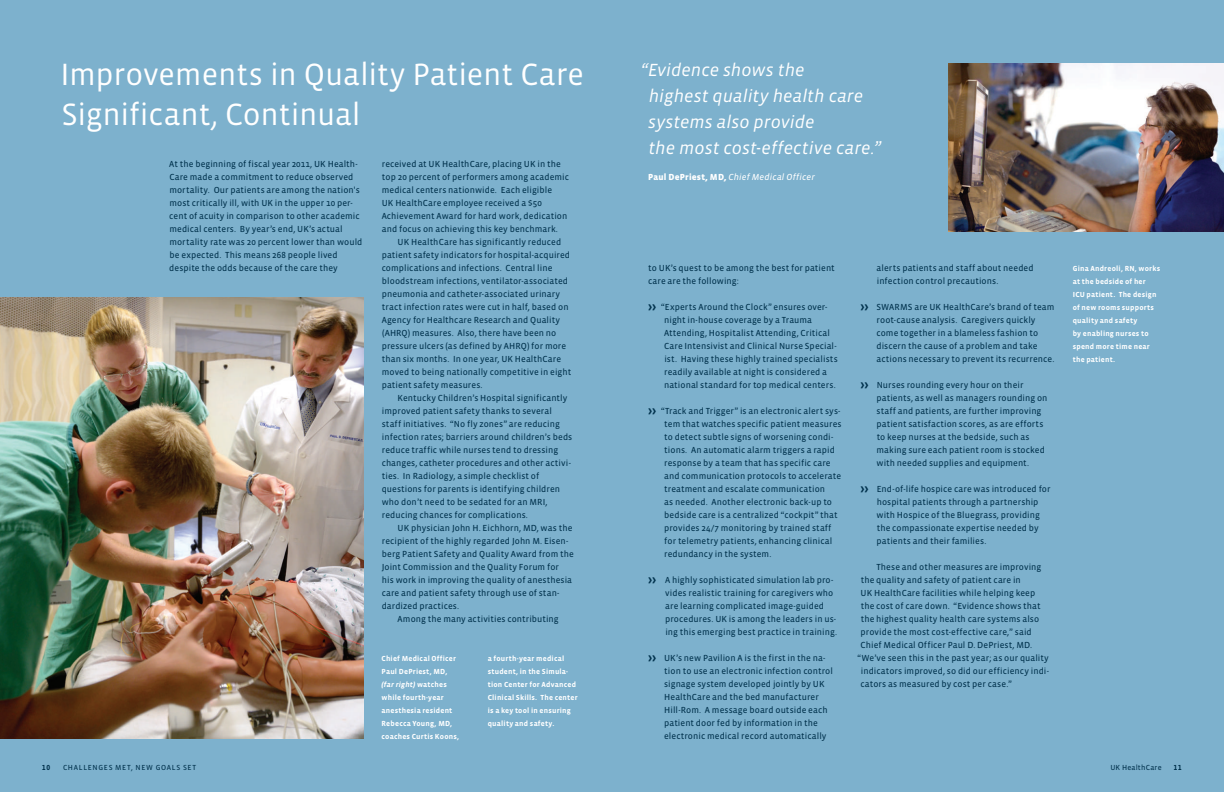
<style>
.page{position:relative;width:1224px;height:792px;background:#7db1cd}
.page>*{position:absolute;margin:0;border:0;box-sizing:border-box;transform-origin:0 0}
.t1{font:31.5px/40px "Vista Sans OT";letter-spacing:-.005em;color:#fff}
.t2{font:italic 18px/26px "Vista Sans OT";color:#fff}
.t3{font:700 14px "Vista Sans OT";color:#00314c}
.t4{font:9px/13px "Vista Sans OT";letter-spacing:.01em;color:#00314c}
.t5{font:italic 9px "Vista Sans OT";letter-spacing:.02em;color:#fff}
.t6{font:700 7.5px/13px "Vista Sans OT";letter-spacing:.025em;color:#fff}
.t7{font:7.5px "Vista Sans OT";letter-spacing:.085em;color:#00314c}
.t8{font:7.5px "Vista Sans OT";letter-spacing:.03em;color:#00314c}
.t9{font:700 7.5px "Vista Sans OT";color:#00314c}
.s1{font-style:italic}
.s2{font-style:normal}
.s3{font-weight:900;font-style:normal}
</style>
<div class="page">
<img style="left:0;top:297px;width:364px;height:442px">
<img style="left:949px;top:63px;width:275px;height:169px">
<h1 class="t1" style="left:60px;top:55px;width:525px">Improvements in Quality Patient Care<br>Significant, Continual</h1>
<p class="t4" style="left:169px;top:158px;width:195px">At the beginning of fiscal year 2011, UK Health-Care made a commitment to reduce observed mortality. Our patients are among the nation's most critically ill, with UK in the upper 10 per&shy;cent of acuity in comparison to other academic medical centers. By year’s end, UK’s actual mortality rate was 20 percent lower than would be expected. This means 268 people lived despite the odds because of the care they</p>
<p class="t4" style="left:382px;top:158px;width:189px">received at UK HealthCare, placing UK in the top 20 percent of performers among academic medical centers nationwide. Each eligible<br>UK HealthCare employee received a $50<br>Achievement Award for hard work, dedication and focus on achieving this key benchmark.</p>
<p class="t4" style="left:382px;top:236px;width:191px;text-indent:16px">UK HealthCare has significantly reduced patient safety indicators for hospital-acquired complications and infections. Central line bloodstream infections, ventilator-associated pneumonia and catheter-associated urinary tract infection rates were cut in half, based on Agency for Healthcare Research and Quality (AHRQ) measures. Also, there have been no pressure ulcers (as defined by AHRQ) for more than six months. In one year, UK HealthCare moved to being nationally competitive in eight patient safety measures.</p>
<p class="t4" style="left:382px;top:392px;width:192px;text-indent:16px">Kentucky Children’s Hospital significantly improved patient safety thanks to several staff initiatives. “No fly zones” are reducing infection rates; barriers around children’s beds reduce traffic while nurses tend to dressing changes, catheter procedures and other activi&shy;ties. In Radiology, a simple checklist of questions for parents is identifying children who don’t need to be sedated for an MRI, reducing chances for complications.</p>
<p class="t4" style="left:398px;top:522px;width:176px">UK physician John H. Eichhorn, MD, was the</p>
<p class="t4" style="left:382px;top:535px;width:188px">recipient of the highly regarded John M. Eisen-</p>
<p class="t4" style="left:382px;top:548px;width:194px">berg Patient Safety and Quality Award from the</p>
<p class="t4" style="left:382px;top:561px;width:179px">Joint Commission and the Quality Forum for</p>
<p class="t4" style="left:382px;top:574px;width:192px">his work in improving the quality of anesthesia</p>
<p class="t4" style="left:382px;top:587px;width:179px">care and patient safety through use of stan-</p>
<p class="t4" style="left:382px;top:600px;width:79px">dardized practices.</p>
<p class="t4" style="left:398px;top:613px;width:163px">Among the many activities contributing</p>
<p class="t6" style="left:382px;top:652px;width:79px">Chief Medical Officer<br>Paul DePriest, MD, <span class="s1">(far right)</span> watches while fourth-year anesthesia resident<br>Rebecca Young, MD, coaches Curtis Koons,</p>
<p class="t6" style="left:488px;top:652px;width:91px">a fourth-year medical student, in the Simula&shy;tion Center for Advanced<br>Clinical Skills. The center is a key tool in ensuring quality and safety.</p>
<p class="t9" style="left:42px;top:764px;width:10px">10</p>
<p class="t7" style="left:63px;top:764px;width:135px">CHALLENGES MET, NEW GOALS SET</p>
<h2 class="t2" style="left:648px;top:57px;width:235px;text-indent:-7px">“Evidence shows the<br>highest quality health care systems also provide<br>the most cost<span class="s2">-</span>effective care.”</h2>
<p class="t5" style="left:648px;top:172px;width:168px"><span class="s3">Paul DePriest, MD,</span> Chief Medical Officer</p>
<p class="t4" style="left:648px;top:262px;width:188px">to UK’s quest to be among the best for patient care are the following:</p>
<p class="t4" style="left:664px;top:301px;width:175px;text-indent:-3px">“Experts Around the Clock” ensures over&shy;night in-house coverage by a Trauma Attending, Hospitalist Attending, Critical Care Intensivist and Clinical Nurse Special&shy;ist. Having these highly trained specialists readily available at night is considered a national standard for top medical centers.</p>
<p class="t4" style="left:664px;top:405px;width:179px;text-indent:-3px">“Track and Trigger” is an electronic alert sys&shy;tem that watches specific patient measures to detect subtle signs of worsening condi&shy;tions. An automatic alarm triggers a rapid response by a team that has specific care and communication protocols to accelerate treatment and escalate communication<br>as needed. Another electronic back-up to bedside care is a centralized “cockpit” that provides 24/7 monitoring by trained staff for telemetry patients, enhancing clinical redundancy in the system.</p>
<p class="t4" style="left:665px;top:574px;width:173px">A highly sophisticated simulation lab pro&shy;vides realistic training for caregivers who are learning complicated image-guided procedures. UK is among the leaders in us&shy;ing this emerging best practice in training.</p>
<p class="t4" style="left:664px;top:652px;width:170px">UK’s new Pavilion A is the first in the na&shy;tion to use an electronic infection control signage system developed jointly by UK HealthCare and the bed manufacturer Hill-Rom. A message board outside each patient door fed by information in the electronic medical record automatically</p>
<h3 class="t3" style="left:648px;top:299px;width:10px">››</h3>
<h3 class="t3" style="left:648px;top:403px;width:10px">››</h3>
<h3 class="t3" style="left:648px;top:572px;width:10px">››</h3>
<h3 class="t3" style="left:648px;top:650px;width:10px">››</h3>
<p class="t4" style="left:877px;top:262px;width:159px">alerts patients and staff about needed infection control precautions.</p>
<p class="t4" style="left:876px;top:301px;width:179px">SWARMS are UK HealthCare’s brand of team root-cause analysis. Caregivers quickly come together in a blameless fashion to discern the cause of a problem and take actions necessary to prevent its recurrence.</p>
<p class="t4" style="left:877px;top:379px;width:172px">Nurses rounding every hour on their patients, as well as managers rounding on staff and patients, are further improving patient satisfaction scores, as are efforts to keep nurses at the bedside, such as making sure each patient room is stocked with needed supplies and equipment.</p>
<p class="t4" style="left:877px;top:483px;width:175px">End-of-life hospice care was introduced for hospital patients through a partnership with Hospice of the Bluegrass, providing the compassionate expertise needed by patients and their families.</p>
<p class="t4" style="left:876px;top:561px;width:166px">These and other measures are improving</p>
<p class="t4" style="left:861px;top:574px;width:162px">the quality and safety of patient care in</p>
<p class="t4" style="left:861px;top:587px;width:176px">UK HealthCare facilities while helping keep</p>
<p class="t4" style="left:861px;top:600px;width:181px">the cost of care down. “Evidence shows that</p>
<p class="t4" style="left:861px;top:613px;width:180px">the highest quality health care systems also</p>
<p class="t4" style="left:861px;top:626px;width:173px">provide the most cost-effective care,” said</p>
<p class="t4" style="left:861px;top:639px;width:173px">Chief Medical Officer Paul D. DePriest, MD.</p>
<p class="t4" style="left:857px;top:652px;width:193px">“We’ve seen this in the past year; as our quality</p>
<p class="t4" style="left:861px;top:665px;width:190px">indicators improved, so did our efficiency indi-</p>
<p class="t4" style="left:861px;top:678px;width:153px">cators as measured by cost per case.”</p>
<h3 class="t3" style="left:860px;top:299px;width:10px">››</h3>
<h3 class="t3" style="left:860px;top:377px;width:10px">››</h3>
<h3 class="t3" style="left:860px;top:481px;width:10px">››</h3>
<p class="t6" style="left:1073px;top:262px;width:89px">Gina Andreoli, RN, works at the bedside of her<br>ICU patient. The design of new rooms supports quality and safety<br>by enabling nurses to spend more time near the patient.</p>
<p class="t8" style="left:1110px;top:764px;width:53px">UK HealthCare</p>
<p class="t9" style="left:1174px;top:764px;width:9px">11</p>
</div>
